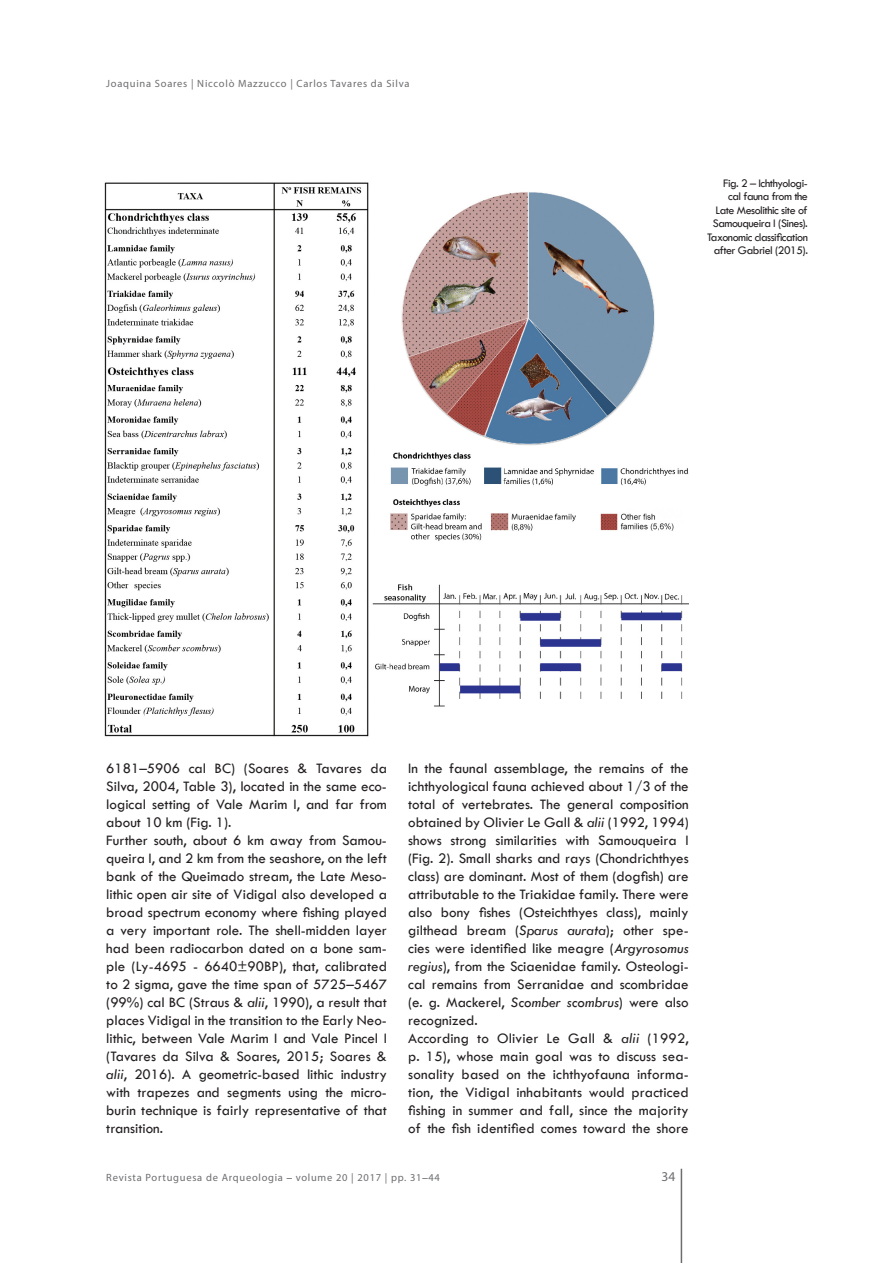
<style>
.page{position:relative;width:893px;height:1263px;background:#fff}
.page>*{position:absolute;margin:0;border:0;box-sizing:border-box;transform-origin:0 0}
.t1{font:15px/18px "Tw Cen";color:#231f20;text-align:justify}
.t2{font:13.5px "Myriad Pro";color:#6c6d70}
.t3{font:12px/13.5px "Tw Cen";letter-spacing:-.04em;color:#231f20;text-align:right}
.t4{font:10.5px "Myriad Pro";letter-spacing:.07em;color:#6c6d70}
.s1{font-style:italic}
.s2{font-family:"Tw Cen"}
</style>
<div class="page">
<hr style="left:681px;top:1169px;width:1px;height:94px;background:#6c6d70">
<img style="left:104px;top:182px;width:585px;height:555px">
<p class="t4" style="left:106px;top:77px;width:305px">Joaquina Soares | Niccolò Mazzucco | Carlos Tavares da Silva</p>
<p class="t3" style="left:707px;top:176px;width:102px">Fig. 2 – Ichthyologi-<br>cal fauna from the<br>Late Mesolithic site of<br>Samouqueira I (Sines).<br>Taxonomic classification after Gabriel (2015).</p>
<p class="t1" style="left:106px;top:759px;width:282px">6181–5906 cal BC) (Soares &amp; Tavares da Silva, 2004, Table 3), located in the same eco&shy;logical setting of Vale Marim I, and far from about 10 km (Fig. 1).</p>
<p class="t1" style="left:106px;top:831px;width:282px">Further south, about 6 km away from Samou&shy;queira I, and 2 km from the seashore, on the left bank of the Queimado stream, the Late Meso&shy;lithic open air site of Vidigal also developed a broad spectrum economy where fishing played a very important role. The shell-midden layer had been radiocarbon dated on a bone sam&shy;ple (Ly-4695 - 6640±90BP), that, calibrated to 2 sigma, gave the time span of 5725–5467 (99%) cal BC (Straus &amp; <span class="s1">alii</span>, 1990), a result that places Vidigal in the transition to the Early Neo&shy;lithic, between Vale Marim I and Vale Pincel I (Tavares da Silva &amp; Soares, 2015; Soares &amp; <span class="s1">alii</span>, 2016). A geometric-based lithic industry with trapezes and segments using the micro&shy;burin technique is fairly representative of that transition.</p>
<p class="t1" style="left:408px;top:759px;width:282px">In the faunal assemblage, the remains of the ichthyological fauna achieved about 1/3 of the total of vertebrates. The general composition obtained by Olivier Le Gall &amp; <span class="s1">alii</span> (1992, 1994) shows strong similarities with Samouqueira I (Fig. 2). Small sharks and rays (Chondrichthyes class) are dominant. Most of them (dogfish) are attributable to the Triakidae family. There were also bony fishes (Osteichthyes class), mainly gilthead bream (<span class="s1">Sparus aurata</span>); other spe&shy;cies were identified like meagre (<span class="s1">Argyrosomus regius</span>), from the Sciaenidae family. Osteologi&shy;cal remains from Serranidae and scombridae (e. g. Mackerel, <span class="s1">Scomber scombrus</span>) were also recognized.</p>
<p class="t1" style="left:408px;top:1029px;width:282px">According to Olivier Le Gall &amp; <span class="s1">alii</span> (1992, p. 15), whose main goal was to discuss sea&shy;sonality based on the ichthyofauna informa&shy;tion, the Vidigal inhabitants would practiced fishing in summer and fall, since the majority of the fish identified comes toward the shore</p>
<p class="t4" style="left:106px;top:1171px;width:335px">Revista Portuguesa de Arqueologia <span class="s2">–</span> volume 20 | 2017 | pp. 31<span class="s2">–</span>44</p>
<p class="t2" style="left:662px;top:1168px;width:15px">34</p>
</div>
